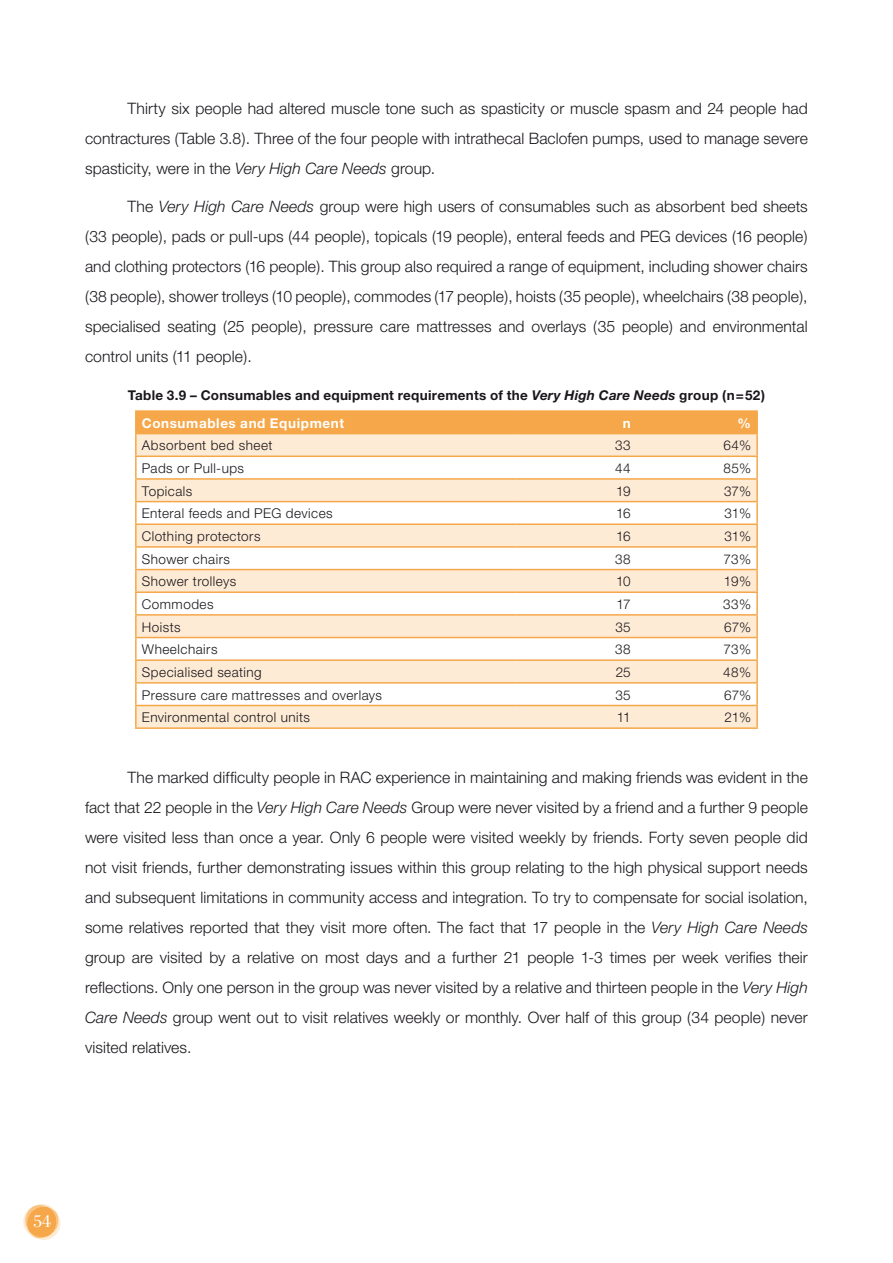
<style>
.page{position:relative;width:893px;height:1263px;background:#fff}
.page>*{position:absolute;margin:0;border:0;box-sizing:border-box;transform-origin:0 0}
.t1{font:18px "Bodoni";color:#fff}
.t2{font:300 15.75px/30px "Helvetica Neue";letter-spacing:.005em;color:#1a171c;text-align:justify}
.t3{font:300 13.5px "Helvetica Neue";letter-spacing:.035em;color:#1a171c}
.t4{font:700 13.5px/27.6px "Helvetica Neue";letter-spacing:.02em;color:#1a171c}
.t5{font:700 13.5px "Helvetica Neue";color:#fff}
.s1{font-style:italic}
.s2{color:#fff}
</style>
<div class="page">
<svg style="left:23px;top:1204px;width:37px;height:36px"></svg>
<svg style="left:137px;top:434px;width:619px;height:293px;fill:#feebd5"></svg>
<hr style="left:135px;top:410px;width:381px;height:2px;background:#f5a749">
<hr style="left:135px;top:412px;width:2px;height:21px;background:#f5a749">
<hr style="left:516px;top:410px;width:121px;height:2px;background:#f5a749">
<hr style="left:637px;top:410px;width:121px;height:2px;background:#f5a749">
<div style="left:137px;top:412px;width:619px;height:21px;background:#f5a749"></div>
<hr style="left:756px;top:412px;width:2px;height:21px;background:#f5a749">
<hr style="left:135px;top:433px;width:381px;height:1px;background:#f5a749">
<hr style="left:135px;top:434px;width:2px;height:21px;background:#f5a749">
<hr style="left:516px;top:433px;width:242px;height:1px;background:#f5a749">
<hr style="left:756px;top:434px;width:2px;height:21px;background:#f5a749">
<hr style="left:135px;top:455px;width:381px;height:2px;background:#f5a749">
<hr style="left:135px;top:457px;width:2px;height:21px;background:#f5a749">
<hr style="left:516px;top:455px;width:242px;height:2px;background:#f5a749">
<hr style="left:756px;top:457px;width:2px;height:21px;background:#f5a749">
<hr style="left:135px;top:478px;width:381px;height:2px;background:#f5a749">
<hr style="left:135px;top:480px;width:2px;height:21px;background:#f5a749">
<hr style="left:516px;top:478px;width:242px;height:2px;background:#f5a749">
<hr style="left:756px;top:480px;width:2px;height:21px;background:#f5a749">
<hr style="left:135px;top:501px;width:381px;height:1px;background:#f5a749">
<hr style="left:135px;top:502px;width:2px;height:21px;background:#f5a749">
<hr style="left:516px;top:501px;width:242px;height:1px;background:#f5a749">
<hr style="left:756px;top:502px;width:2px;height:21px;background:#f5a749">
<hr style="left:135px;top:523px;width:381px;height:2px;background:#f5a749">
<hr style="left:135px;top:525px;width:2px;height:21px;background:#f5a749">
<hr style="left:516px;top:523px;width:242px;height:2px;background:#f5a749">
<hr style="left:756px;top:525px;width:2px;height:21px;background:#f5a749">
<hr style="left:135px;top:546px;width:381px;height:2px;background:#f5a749">
<hr style="left:135px;top:548px;width:2px;height:21px;background:#f5a749">
<hr style="left:516px;top:546px;width:242px;height:2px;background:#f5a749">
<hr style="left:756px;top:548px;width:2px;height:21px;background:#f5a749">
<hr style="left:135px;top:569px;width:381px;height:1px;background:#f5a749">
<hr style="left:135px;top:570px;width:2px;height:21px;background:#f5a749">
<hr style="left:516px;top:569px;width:242px;height:1px;background:#f5a749">
<hr style="left:756px;top:570px;width:2px;height:21px;background:#f5a749">
<hr style="left:135px;top:591px;width:381px;height:2px;background:#f5a749">
<hr style="left:135px;top:593px;width:2px;height:21px;background:#f5a749">
<hr style="left:516px;top:591px;width:242px;height:2px;background:#f5a749">
<hr style="left:756px;top:593px;width:2px;height:21px;background:#f5a749">
<hr style="left:135px;top:614px;width:381px;height:2px;background:#f5a749">
<hr style="left:135px;top:616px;width:2px;height:21px;background:#f5a749">
<hr style="left:516px;top:614px;width:242px;height:2px;background:#f5a749">
<hr style="left:756px;top:616px;width:2px;height:21px;background:#f5a749">
<hr style="left:135px;top:637px;width:381px;height:1px;background:#f5a749">
<hr style="left:135px;top:638px;width:2px;height:21px;background:#f5a749">
<hr style="left:516px;top:637px;width:242px;height:1px;background:#f5a749">
<hr style="left:756px;top:638px;width:2px;height:21px;background:#f5a749">
<hr style="left:135px;top:659px;width:381px;height:2px;background:#f5a749">
<hr style="left:135px;top:661px;width:2px;height:21px;background:#f5a749">
<hr style="left:516px;top:659px;width:242px;height:2px;background:#f5a749">
<hr style="left:756px;top:661px;width:2px;height:21px;background:#f5a749">
<hr style="left:135px;top:682px;width:381px;height:2px;background:#f5a749">
<hr style="left:135px;top:684px;width:2px;height:21px;background:#f5a749">
<hr style="left:516px;top:682px;width:242px;height:2px;background:#f5a749">
<hr style="left:756px;top:684px;width:2px;height:21px;background:#f5a749">
<hr style="left:135px;top:705px;width:381px;height:1px;background:#f5a749">
<hr style="left:135px;top:706px;width:2px;height:21px;background:#f5a749">
<hr style="left:516px;top:705px;width:242px;height:1px;background:#f5a749">
<hr style="left:756px;top:706px;width:2px;height:21px;background:#f5a749">
<hr style="left:135px;top:727px;width:623px;height:2px;background:#f5a749">
<p class="t2" style="left:85px;top:93px;width:724px;text-indent:43px">Thirty six people had altered muscle tone such as spasticity or muscle spasm and 24 people had contractures (Table 3.8). Three of the four people with intrathecal Baclofen pumps, used to manage severe spasticity, were in the <span class="s1">Very High Care Needs</span> group.</p>
<p class="t2" style="left:85px;top:191px;width:724px;text-indent:43px">The <span class="s1">Very High Care Needs</span> group were high users of consumables such as absorbent bed sheets (33 people), pads or pull-ups (44 people), topicals (19 people), enteral feeds and PEG devices (16 people) and clothing protectors (16 people). This group also required a range of equipment, including shower chairs (38 people), shower trolleys (10 people), commodes (17 people), hoists (35 people), wheelchairs (38 people), specialised seating (25 people), pressure care mattresses and overlays (35 people) and environmental control units (11 people).</p>
<p class="t4" style="left:142px;top:381px;width:625px;text-indent:-14px">Table 3.9 – Consumables and equipment requirements of the <span class="s1">Very High Care Needs</span> group (n=52)<br><span class="s2">Consumables and Equipment</span></p>
<p class="t5" style="left:623px;top:414px;width:10px">n</p>
<p class="t5" style="left:738px;top:414px;width:15px">%</p>
<p class="t3" style="left:142px;top:437px;width:132px">Absorbent bed sheet</p>
<p class="t3" style="left:615px;top:437px;width:17px">33</p>
<p class="t3" style="left:723px;top:437px;width:29px">64%</p>
<p class="t3" style="left:142px;top:460px;width:104px">Pads or Pull-ups</p>
<p class="t3" style="left:615px;top:460px;width:17px">44</p>
<p class="t3" style="left:723px;top:460px;width:29px">85%</p>
<p class="t3" style="left:142px;top:482px;width:52px">Topicals</p>
<p class="t3" style="left:616px;top:482px;width:16px">19</p>
<p class="t3" style="left:724px;top:482px;width:29px">37%</p>
<p class="t3" style="left:142px;top:505px;width:192px">Enteral feeds and PEG devices</p>
<p class="t3" style="left:616px;top:505px;width:16px">16</p>
<p class="t3" style="left:724px;top:505px;width:28px">31%</p>
<p class="t3" style="left:142px;top:528px;width:120px">Clothing protectors</p>
<p class="t3" style="left:616px;top:528px;width:16px">16</p>
<p class="t3" style="left:724px;top:528px;width:28px">31%</p>
<p class="t3" style="left:142px;top:550px;width:90px">Shower chairs</p>
<p class="t3" style="left:615px;top:550px;width:17px">38</p>
<p class="t3" style="left:724px;top:550px;width:29px">73%</p>
<p class="t3" style="left:142px;top:573px;width:96px">Shower trolleys</p>
<p class="t3" style="left:616px;top:573px;width:16px">10</p>
<p class="t3" style="left:724px;top:573px;width:29px">19%</p>
<p class="t3" style="left:142px;top:596px;width:73px">Commodes</p>
<p class="t3" style="left:616px;top:596px;width:16px">17</p>
<p class="t3" style="left:723px;top:596px;width:30px">33%</p>
<p class="t3" style="left:142px;top:618px;width:40px">Hoists</p>
<p class="t3" style="left:615px;top:618px;width:17px">35</p>
<p class="t3" style="left:724px;top:618px;width:29px">67%</p>
<p class="t3" style="left:142px;top:641px;width:77px">Wheelchairs</p>
<p class="t3" style="left:615px;top:641px;width:17px">38</p>
<p class="t3" style="left:724px;top:641px;width:29px">73%</p>
<p class="t3" style="left:142px;top:664px;width:121px">Specialised seating</p>
<p class="t3" style="left:616px;top:664px;width:17px">25</p>
<p class="t3" style="left:723px;top:664px;width:30px">48%</p>
<p class="t3" style="left:142px;top:686px;width:242px">Pressure care mattresses and overlays</p>
<p class="t3" style="left:615px;top:686px;width:17px">35</p>
<p class="t3" style="left:724px;top:686px;width:29px">67%</p>
<p class="t3" style="left:142px;top:709px;width:170px">Environmental control units</p>
<p class="t3" style="left:617px;top:709px;width:15px">11</p>
<p class="t3" style="left:724px;top:709px;width:28px">21%</p>
<p class="t2" style="left:85px;top:762px;width:724px;text-indent:43px">The marked difficulty people in RAC experience in maintaining and making friends was evident in the fact that 22 people in the <span class="s1">Very High Care Needs</span> Group were never visited by a friend and a further 9 people were visited less than once a year. Only 6 people were visited weekly by friends. Forty seven people did not visit friends, further demonstrating issues within this group relating to the high physical support needs and subsequent limitations in community access and integration. To try to compensate for social isolation, some relatives reported that they visit more often. The fact that 17 people in the <span class="s1">Very High Care Needs </span>group are visited by a relative on most days and a further 21 people 1-3 times per week verifies their reflections. Only one person in the group was never visited by a relative and thirteen people in the <span class="s1">Very High Care Needs</span> group went out to visit relatives weekly or monthly. Over half of this group (34 people) never visited relatives.</p>
<p class="t1" style="left:33px;top:1211px;width:19px">54</p>
</div>
